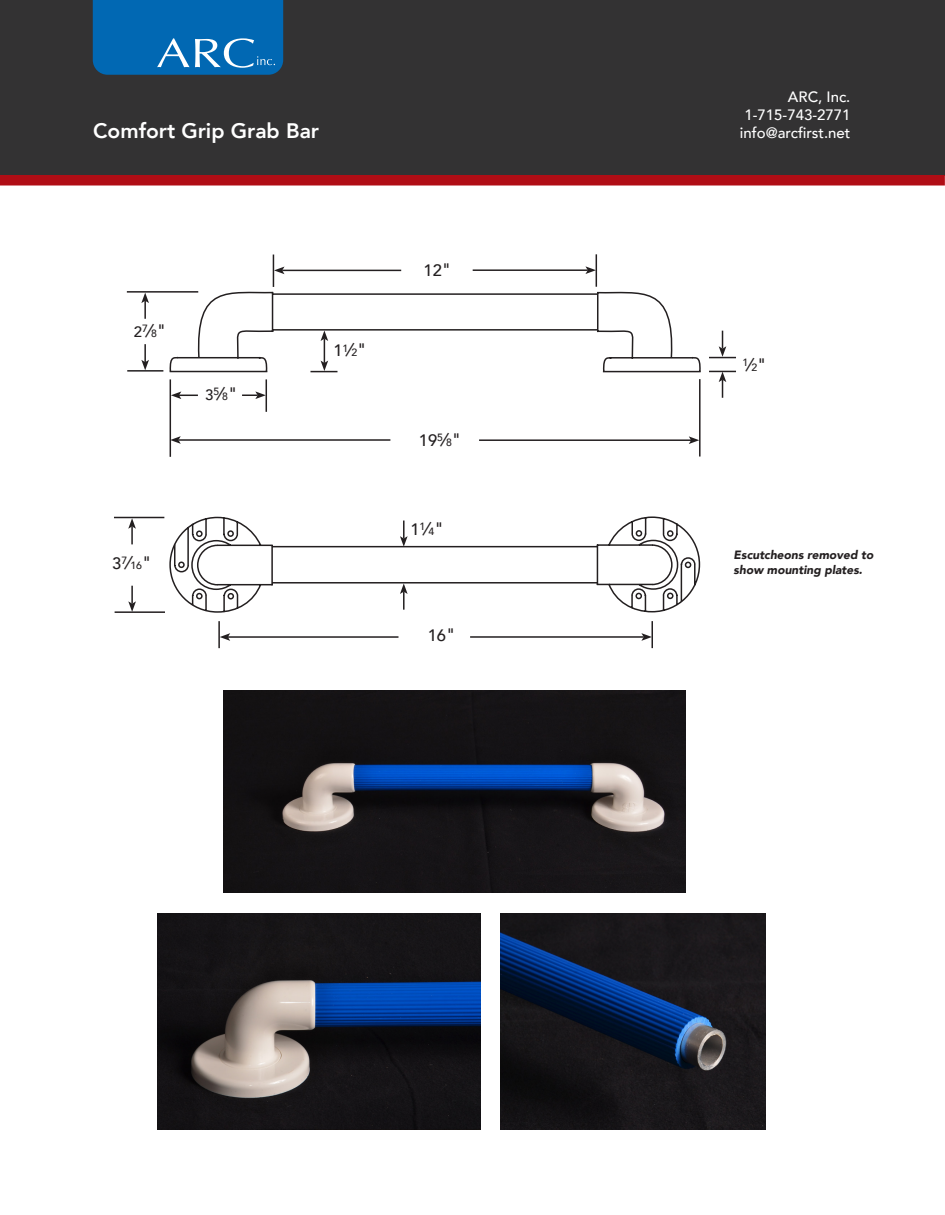
<style>
.page{position:relative;width:945px;height:1215px;background:#fff}
.page>*{position:absolute;margin:0;border:0;box-sizing:border-box;transform-origin:0 0}
.t1{font:800 21px "Avenir";color:#fff}
.t2{font:500 16.5px "Avenir";color:#231f20}
.t3{font:500 15px/18px "Avenir";color:#fff;text-align:right}
.t4{font:italic 900 12px/14.4px "Avenir";color:#231f20}
.t5{font:500 10.5px "Avenir";color:#231f20}
.s1{font-size:15px}
.s2{font-size:18px}
.s3{font-size:16.5px}
.s4{font-size:10.5px}
</style>
<div class="page">
<div style="left:0;top:0;width:945px;height:175px;background:#333233"></div>
<div style="left:0;top:175px;width:945px;height:11px;background:#b00d15"></div>
<svg style="left:93px;top:0;width:190px;height:75px;background:#0e6fb5"></svg>
<img style="left:223px;top:690px;width:462px;height:203px">
<img style="left:158px;top:913px;width:322px;height:216px">
<img style="left:500px;top:913px;width:265px;height:216px">
<svg style="left:169px;top:283px;width:532px;height:90px"></svg>
<svg style="left:169px;top:516px;width:532px;height:97px"></svg>
<hr style="left:282px;top:270px;width:119px;height:1px;background:#231f20">
<svg style="left:274px;top:267px;width:11px;height:7px"></svg>
<hr style="left:178px;top:439px;width:212px;height:2px;background:#231f20">
<svg style="left:171px;top:436px;width:10px;height:8px"></svg>
<hr style="left:479px;top:439px;width:212px;height:2px;background:#231f20">
<svg style="left:689px;top:436px;width:10px;height:8px"></svg>
<hr style="left:473px;top:269px;width:115px;height:2px;background:#231f20">
<svg style="left:585px;top:266px;width:11px;height:8px"></svg>
<hr style="left:273px;top:255px;width:1px;height:32px;background:#231f20">
<hr style="left:596px;top:254px;width:1px;height:33px;background:#231f20">
<svg style="left:171px;top:391px;width:27px;height:8px"></svg>
<svg style="left:242px;top:391px;width:24px;height:8px"></svg>
<hr style="left:170px;top:379px;width:1px;height:78px;background:#231f20">
<hr style="left:127px;top:291px;width:71px;height:2px;background:#231f20">
<hr style="left:127px;top:370px;width:36px;height:2px;background:#231f20">
<hr style="left:699px;top:379px;width:2px;height:78px;background:#231f20">
<hr style="left:266px;top:379px;width:1px;height:33px;background:#231f20">
<svg style="left:141px;top:293px;width:8px;height:26px"></svg>
<svg style="left:141px;top:344px;width:8px;height:26px"></svg>
<svg style="left:310px;top:330px;width:28px;height:42px"></svg>
<svg style="left:709px;top:371px;width:27px;height:27px"></svg>
<svg style="left:709px;top:331px;width:27px;height:27px"></svg>
<hr style="left:228px;top:636px;width:170px;height:2px;background:#231f20">
<svg style="left:220px;top:633px;width:10px;height:8px"></svg>
<hr style="left:470px;top:636px;width:174px;height:2px;background:#231f20">
<hr style="left:218px;top:621px;width:2px;height:27px;background:#231f20">
<svg style="left:641px;top:621px;width:12px;height:27px"></svg>
<hr style="left:114px;top:517px;width:50px;height:1px;background:#231f20">
<hr style="left:115px;top:611px;width:50px;height:2px;background:#231f20">
<svg style="left:400px;top:521px;width:8px;height:26px"></svg>
<svg style="left:400px;top:583px;width:8px;height:27px"></svg>
<svg style="left:128px;top:518px;width:8px;height:26px"></svg>
<svg style="left:128px;top:586px;width:8px;height:26px"></svg>
<h1 class="t1" style="left:93px;top:114px;width:227px">Comfort Grip Grab Bar</h1>
<p class="t5" style="left:134px;top:322px;width:34px"><span class="s1">2</span>7<span class="s2">⁄</span>8<span class="s2">"</span></p>
<p class="t5" style="left:205px;top:385px;width:34px"><span class="s1">3</span>5<span class="s2">⁄</span>8<span class="s2">"</span></p>
<p class="t5" style="left:112px;top:556px;width:41px"><span class="s3">3</span>7<span class="s2">⁄</span>16<span class="s2">"</span></p>
<p class="t5" style="left:333px;top:341px;width:35px"><span class="s3">1</span>1<span class="s2">⁄</span>2<span class="s2">"</span></p>
<p class="t2" style="left:424px;top:256px;width:29px">12<span class="s2">"</span></p>
<p class="t2" style="left:419px;top:426px;width:44px">19<sup>5</sup><span class="s2">⁄</span><span class="s4">8</span><span class="s2">"</span></p>
<p class="t5" style="left:410px;top:520px;width:35px"><span class="s3">1</span>1<span class="s2">⁄</span>4<span class="s2">"</span></p>
<p class="t2" style="left:428px;top:621px;width:29px">16<span class="s2">"</span></p>
<p class="t3" style="left:740px;top:87px;width:112px">ARC, Inc.<br>1-715-743-2771 info@arcfirst.net</p>
<p class="t5" style="left:743px;top:356px;width:26px">1<span class="s2">⁄</span>2<span class="s2">"</span></p>
<p class="t4" style="left:734px;top:548px;width:141px">Escutcheons removed to show mounting plates.</p>
</div>
